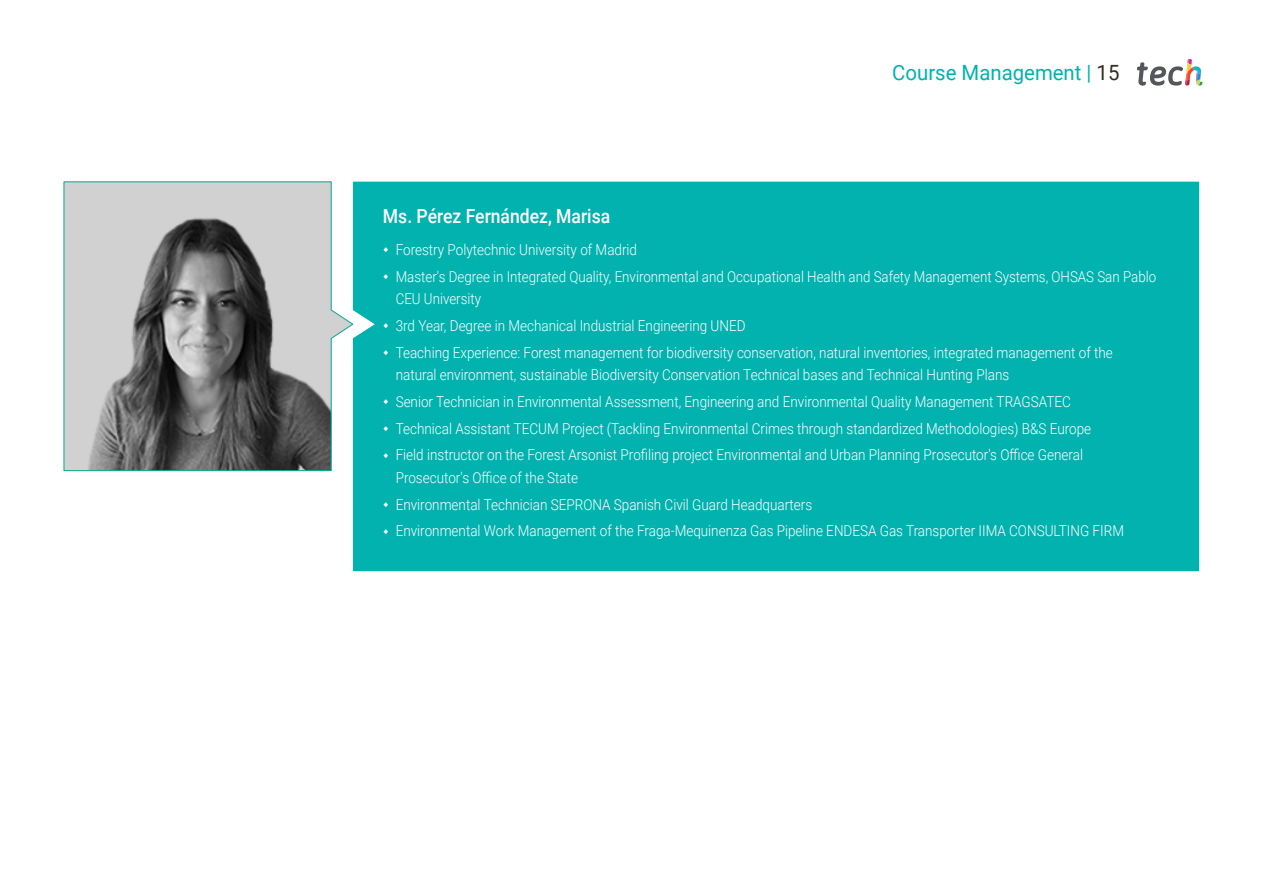
<style>
.page{position:relative;width:1263px;height:893px;background:#fff}
.page>*{position:absolute;margin:0;border:0;box-sizing:border-box;transform-origin:0 0}
.t1{font:21px "Roboto";color:#00b2af}
.t2{font:500 19.5px "Roboto";color:#fff;scale:.9 1}
.t3{font:300 15px/26.7px "Roboto";color:#fff;scale:.9 1}
.t4{font:300 15px/26.7px "Roboto";color:#fff;scale:.89 1}
.s1{color:#312e20}
</style>
<div class="page">
<svg style="left:64px;top:181px;width:289px;height:290px;background:#999b9a"></svg>
<svg style="left:1137px;top:59px;width:65px;height:27px"></svg>
<div style="left:353px;top:182px;width:846px;height:389px;background:#02b2af"></div>
<svg style="left:384px;top:247px;width:4px;height:5px"></svg>
<svg style="left:384px;top:274px;width:4px;height:5px"></svg>
<svg style="left:384px;top:323px;width:4px;height:5px"></svg>
<svg style="left:384px;top:350px;width:4px;height:5px"></svg>
<svg style="left:384px;top:399px;width:4px;height:5px"></svg>
<svg style="left:384px;top:426px;width:4px;height:5px"></svg>
<svg style="left:384px;top:453px;width:4px;height:5px"></svg>
<svg style="left:384px;top:502px;width:4px;height:5px"></svg>
<svg style="left:384px;top:529px;width:4px;height:5px"></svg>
<h1 class="t1" style="left:892px;top:57px;width:229px">Course Management | <span class="s1">15</span></h1>
<h2 class="t2" style="left:383px;top:202px;width:254px">Ms. Pérez Fernández, Marisa</h2>
<p class="t3" style="left:396px;top:236px;width:846px">Forestry Polytechnic University of Madrid<br>Master's Degree in Integrated Quality, Environmental and Occupational Health and Safety Management Systems, OHSAS San Pablo</p>
<p class="t4" style="left:396px;top:285px;width:807px">CEU University<br>3rd Year, Degree in Mechanical Industrial Engineering UNED<br>Teaching Experience: Forest management for biodiversity conservation, natural inventories, integrated management of the</p>
<p class="t3" style="left:396px;top:361px;width:774px">natural environment, sustainable Biodiversity Conservation Technical bases and Technical Hunting Plans<br>Senior Technician in Environmental Assessment, Engineering and Environmental Quality Management TRAGSATEC Technical Assistant TECUM Project (Tackling Environmental Crimes through standardized Methodologies) B&amp;S Europe Field instructor on the Forest Arsonist Profiling project Environmental and Urban Planning Prosecutor's Office General</p>
<p class="t3" style="left:396px;top:464px;width:811px">Prosecutor's Office of the State<br>Environmental Technician SEPRONA Spanish Civil Guard Headquarters<br>Environmental Work Management of the Fraga-Mequinenza Gas Pipeline ENDESA Gas Transporter IIMA CONSULTING FIRM</p>
</div>
